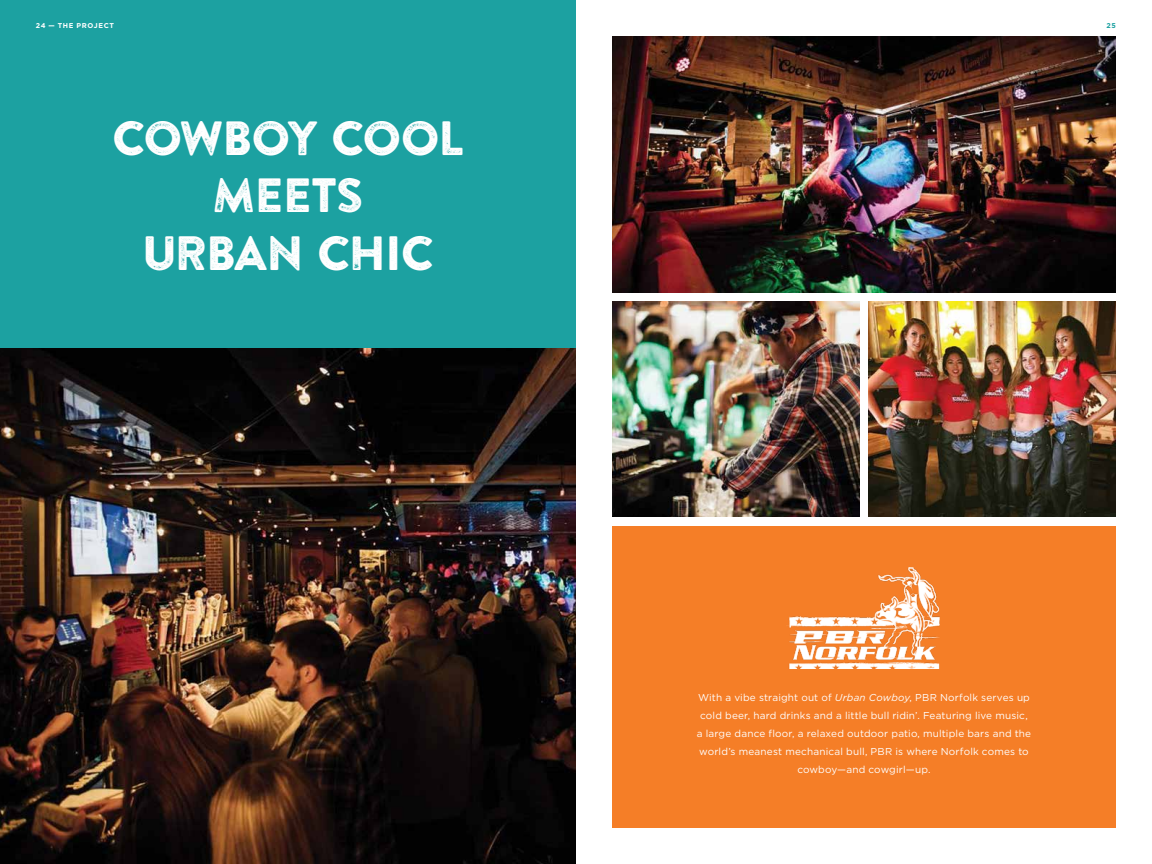
<style>
.page{position:relative;width:1152px;height:864px;background:#fff}
.page>*{position:absolute;margin:0;border:0;box-sizing:border-box;transform-origin:0 0}
.t1{font:48px/57.6px "Brandon Printed Two";letter-spacing:-.05em;color:#fff;text-align:center}
.t2{font:10px/18px "Gotham";letter-spacing:.015em;color:#fff;text-align:center}
.t3{font:700 7px "Gotham";letter-spacing:.085em;color:#fff}
.t4{font:700 7px "Gotham";color:#1ca1a1}
.s1{font-style:italic}
</style>
<div class="page">
<img style="left:0;top:347px;width:576px;height:517px">
<img style="left:612px;top:36px;width:504px;height:256px">
<img style="left:612px;top:301px;width:248px;height:216px">
<img style="left:868px;top:301px;width:248px;height:216px">
<div style="left:612px;top:526px;width:504px;height:302px;background:#f57e27"></div>
<div style="left:0;top:0;width:576px;height:347px;background:#1ca1a1"></div>
<img style="left:787px;top:567px;width:153px;height:102px">
<p class="t3" style="left:36px;top:21px;width:80px">24 — THE PROJECT</p>
<p class="t4" style="left:1107px;top:21px;width:11px">25</p>
<h1 class="t1" style="left:111px;top:108px;width:355px">COWBOY COOL<br>MEETS<br>URBAN CHIC</h1>
<p class="t2" style="left:697px;top:688px;width:336px">With a vibe straight out of <span class="s1">Urban Cowboy</span>, PBR Norfolk serves up cold beer, hard drinks and a little bull ridin’. Featuring live music, a large dance floor, a relaxed outdoor patio, multiple bars and the world’s meanest mechanical bull, PBR is where Norfolk comes to cowboy—and cowgirl—up.</p>
</div>
